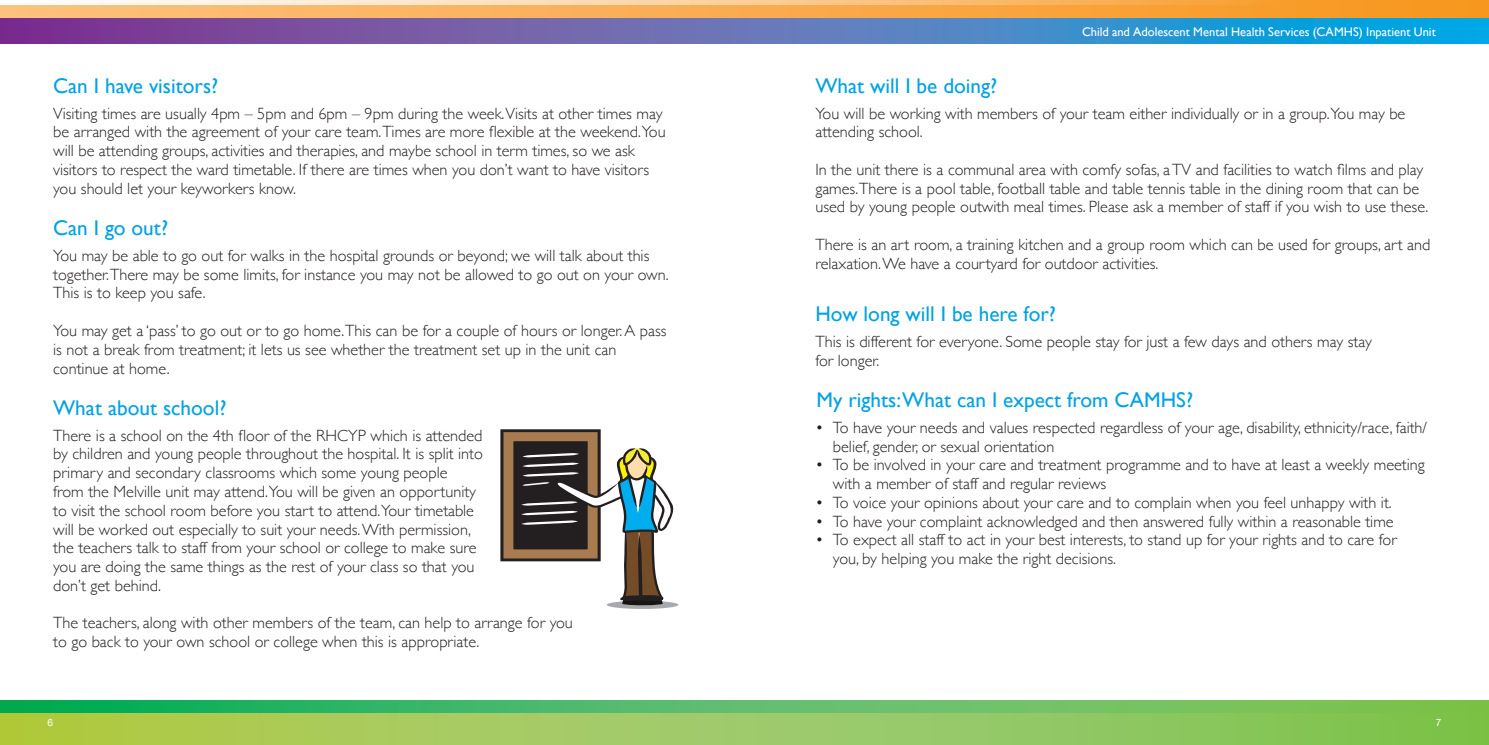
<style>
.page{position:relative;width:1489px;height:745px;background:#fff}
.page>*{position:absolute;margin:0;border:0;box-sizing:border-box;transform-origin:0 0}
.Heading{font:21.25px "Gill Sans";color:#00a2e4}
.body{font:300 16.25px/18.8px "Gill Sans";color:#231f20}
.bullets{font:300 16.25px/18.8px "Gill Sans";color:#231f20}
.t1{font:12.5px "Gill Sans";color:#fff}
.t2{font:10px "Helvetica Neue";color:#fff}
</style>
<div class="page">
<svg style="left:1px;top:700px;width:1487px;height:13px;background:#51ba62"></svg>
<svg style="left:1px;top:713px;width:1487px;height:31px;background:#9bc85b"></svg>
<div style="left:0;top:0;width:1488px;height:18px;background:linear-gradient(to right,#fdc280,#f7971e)"></div>
<svg style="left:0;top:18px;width:1488px;height:26px;background:#5472b8"></svg>
<svg style="left:0;top:0;width:1276px;height:5px;background:#fbd3a4"></svg>
<div style="left:508px;top:436px;width:84px;height:117px;background:#231f20"></div>
<div style="left:500px;top:428px;width:100px;height:133px;border:15px solid #231f20"></div>
<div style="left:503px;top:431px;width:94px;height:127px;border:9px solid #a97b50"></div>
<svg style="left:606px;top:600px;width:72px;height:8px"></svg>
<svg style="left:521px;top:448px;width:154px;height:157px"></svg>
<p class="Heading" style="left:53px;top:73px;width:167px">Can I have visitors?</p>
<p class="body" style="left:53px;top:103px;width:614px">Visiting times are usually 4pm – 5pm and 6pm – 9pm during the week.Visits at other times may be arranged with the agreement of your care team.Times are more flexible at the weekend.You will be attending groups, activities and therapies, and maybe school in term times, so we ask visitors to respect the ward timetable. If there are times when you don’t want to have visitors you should let your keyworkers know.</p>
<p class="Heading" style="left:53px;top:215px;width:116px">Can I go out?</p>
<p class="body" style="left:53px;top:245px;width:617px">You may be able to go out for walks in the hospital grounds or beyond; we will talk about this together.There may be some limits, for instance you may not be allowed to go out on your own.<br>This is to keep you safe.</p>
<p class="body" style="left:53px;top:320px;width:615px">You may get a ‘pass’ to go out or to go home.This can be for a couple of hours or longer. A pass is not a break from treatment; it lets us see whether the treatment set up in the unit can continue at home.</p>
<p class="Heading" style="left:53px;top:395px;width:175px">What about school?</p>
<p class="body" style="left:53px;top:425px;width:431px">There is a school on the 4th floor of the RHCYP which is attended by children and young people throughout the hospital. It is split into primary and secondary classrooms which some young people<br>from the Melville unit may attend.You will be given an opportunity to visit the school room before you start to attend.Your timetable will be worked out especially to suit your needs. With permission, the teachers talk to staff from your school or college to make sure you are doing the same things as the rest of your class so that you don’t get behind.</p>
<p class="body" style="left:53px;top:612px;width:521px">The teachers, along with other members of the team, can help to arrange for you to go back to your own school or college when this is appropriate.</p>
<p class="t2" style="left:48px;top:714px;width:7px">6</p>
<p class="t1" style="left:1082px;top:24px;width:355px">Child and Adolescent Mental Health Services (CAMHS) Inpatient Unit</p>
<p class="Heading" style="left:815px;top:73px;width:183px">What will I be doing?</p>
<p class="body" style="left:815px;top:103px;width:591px">You will be working with members of your team either individually or in a group.You may be attending school.</p>
<p class="body" style="left:815px;top:159px;width:614px">In the unit there is a communal area with comfy sofas, a TV and facilities to watch films and play games.There is a pool table, football table and table tennis table in the dining room that can be used by young people outwith meal times. Please ask a member of staff if you wish to use these.</p>
<p class="body" style="left:815px;top:234px;width:616px">There is an art room, a training kitchen and a group room which can be used for groups, art and relaxation. We have a courtyard for outdoor activities.</p>
<p class="Heading" style="left:815px;top:301px;width:242px">How long will I be here for?</p>
<p class="body" style="left:815px;top:331px;width:558px">This is different for everyone. Some people stay for just a few days and others may stay for longer.</p>
<p class="Heading" style="left:816px;top:387px;width:378px">My rights:What can I expect from CAMHS?</p>
<p class="bullets" style="left:832px;top:417px;width:595px;text-indent:-18px">• To have your needs and values respected regardless of your age, disability, ethnicity/race, faith/ belief, gender, or sexual orientation</p>
<p class="bullets" style="left:832px;top:454px;width:593px;text-indent:-18px">• To be involved in your care and treatment programme and to have at least a weekly meeting with a member of staff and regular reviews</p>
<p class="bullets" style="left:815px;top:492px;width:578px">• To voice your opinions about your care and to complain when you feel unhappy with it.</p>
<p class="bullets" style="left:815px;top:511px;width:579px">• To have your complaint acknowledged and then answered fully within a reasonable time</p>
<p class="bullets" style="left:832px;top:529px;width:565px;text-indent:-18px">• To expect all staff to act in your best interests, to stand up for your rights and to care for you, by helping you make the right decisions.</p>
<p class="t2" style="left:1435px;top:714px;width:7px">7</p>
</div>
